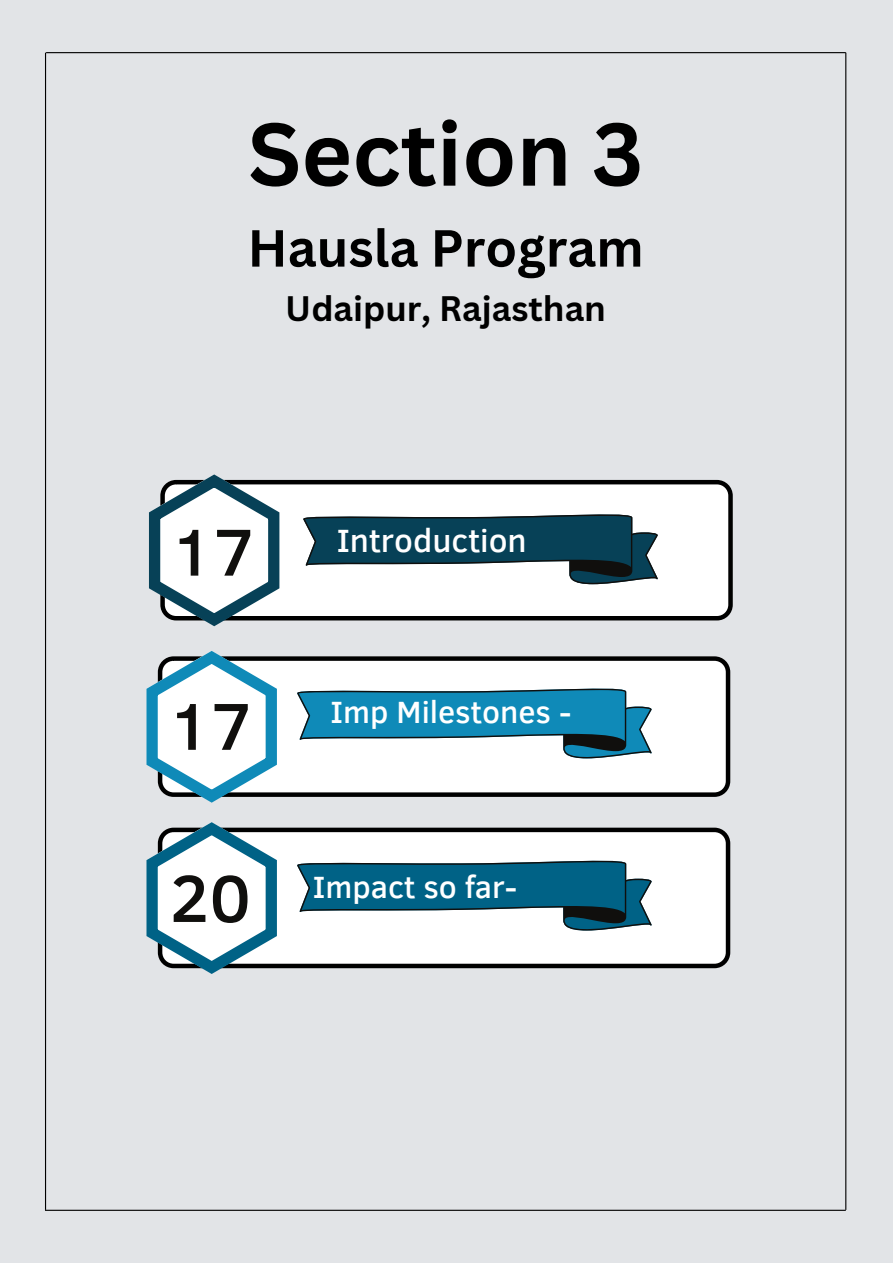
<style>
.page{position:relative;width:893px;height:1264px;background:#fff}
.page>*{position:absolute;margin:0;border:0;box-sizing:border-box;transform-origin:0 0}
.t1{font:700 86.85px "Canva Sans";color:#000}
.t2{font:500 67.65px "Clear Sans";color:#100f0d}
.t3{font:700 51px "Canva Sans";color:#000}
.t4{font:700 34.5px "Canva Sans";color:#000}
.t5{font:500 33px "Clear Sans";color:#fff}
.t6{font:500 31.5px "Clear Sans";color:#fff}
</style>
<div class="page">
<div style="left:0;top:0;width:892px;height:1262px;background:#e2e4e7"></div>
<hr style="left:46px;top:52px;width:799px;height:1px;background:#000">
<hr style="left:45px;top:53px;width:1px;height:1156px;background:#000">
<hr style="left:45px;top:1209px;width:800px;height:1px;background:#000">
<hr style="left:845px;top:53px;width:1px;height:1156px;background:#000">
<svg style="left:279px;top:480px;width:453px;height:140px;background:#e0e0e0"></svg>
<svg style="left:149px;top:474px;width:130px;height:152px;background:#b5c3c8"></svg>
<svg style="left:277px;top:656px;width:453px;height:141px;background:#e3e3e3"></svg>
<svg style="left:146px;top:651px;width:131px;height:151px;background:#b6d4df"></svg>
<svg style="left:277px;top:827px;width:453px;height:141px;background:#e3e3e3"></svg>
<svg style="left:146px;top:822px;width:131px;height:152px;background:#b3cad3"></svg>
<svg style="left:297px;top:688px;width:354px;height:70px;background:#56a3bf"></svg>
<svg style="left:297px;top:860px;width:354px;height:70px;background:#4c8aa0"></svg>
<svg style="left:303px;top:514px;width:354px;height:70px;background:#517583"></svg>
<p class="t1" style="left:248px;top:93px;width:397px">Section 3</p>
<p class="t3" style="left:247px;top:212px;width:397px">Hausla Program</p>
<p class="t4" style="left:285px;top:284px;width:322px">Udaipur, Rajasthan</p>
<p class="t2" style="left:171px;top:502px;width:86px">17</p>
<p class="t5" style="left:337px;top:516px;width:191px">Introduction</p>
<p class="t2" style="left:168px;top:677px;width:86px">17</p>
<p class="t6" style="left:330px;top:689px;width:242px">Imp Milestones -</p>
<p class="t2" style="left:170px;top:849px;width:83px">20</p>
<p class="t6" style="left:313px;top:863px;width:206px">Impact so far-</p>
</div>
